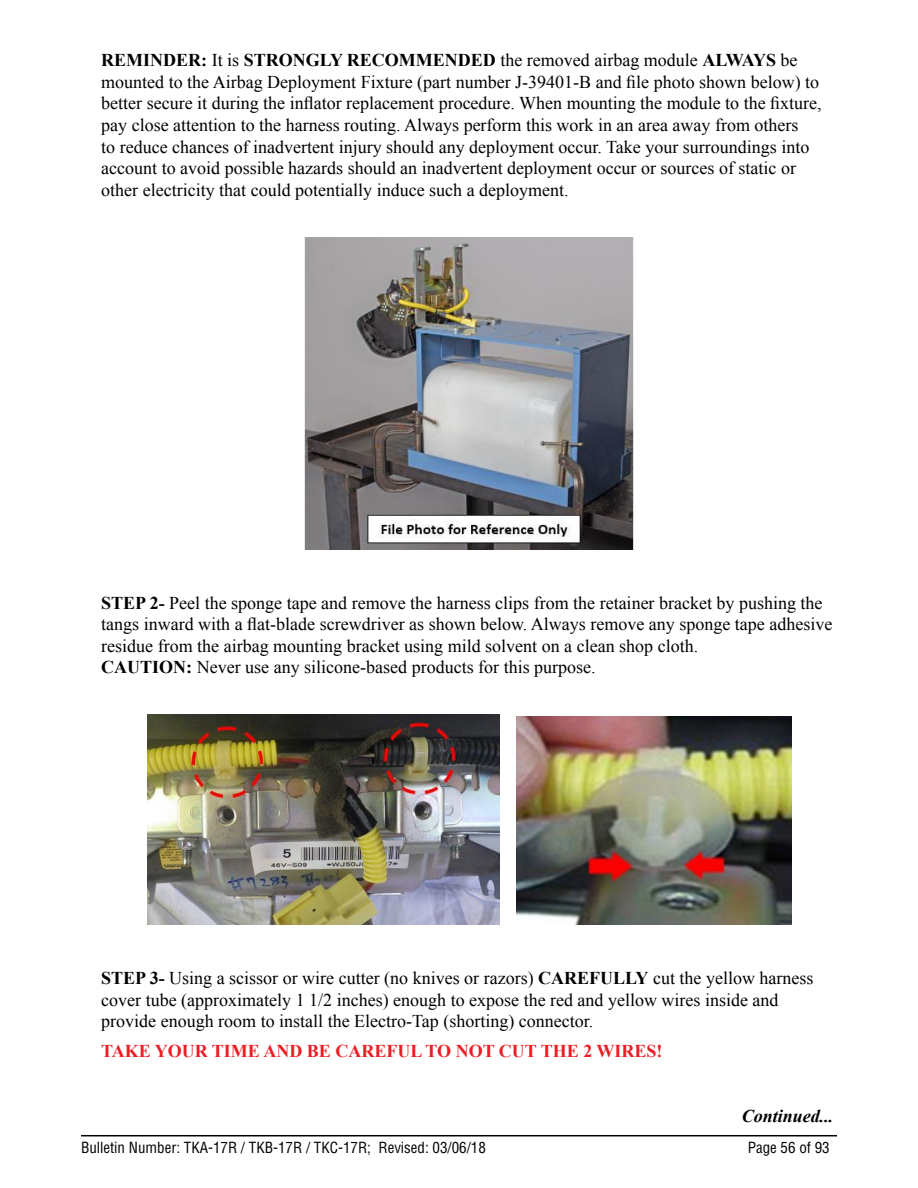
<style>
.page{position:relative;width:918px;height:1188px;background:#fff}
.page>*{position:absolute;margin:0;border:0;box-sizing:border-box;transform-origin:0 0}
.t1{font:18px/21.6px "Times New Roman";color:#000}
.t2{font:700 18px "Times New Roman";color:#ed1d24}
.t3{font:italic 700 18px "Times New Roman";color:#000}
.t4{font:condensed 15px "Helvetica LT Std";color:#000}
.s1{font-weight:700}
</style>
<div class="page">
<hr style="left:81px;top:1135px;width:756px;height:1px;background:#000">
<img style="left:304px;top:237px;width:330px;height:312px">
<img style="left:147px;top:715px;width:353px;height:210px">
<img style="left:517px;top:717px;width:274px;height:208px">
<p class="t1" style="left:101px;top:49px;width:722px"><span class="s1">REMINDER:</span> It is <span class="s1">STRONGLY RECOMMENDED</span> the removed airbag module <span class="s1">ALWAYS</span> be mounted to the Airbag Deployment Fixture (part number J-39401-B and file photo shown below) to better secure it during the inflator replacement procedure. When mounting the module to the fixture, pay close attention to the harness routing. Always perform this work in an area away from others<br>to reduce chances of inadvertent injury should any deployment occur. Take your surroundings into account to avoid possible hazards should an inadvertent deployment occur or sources of static or other electricity that could potentially induce such a deployment.</p>
<p class="t1" style="left:101px;top:592px;width:733px"><span class="s1">STEP 2-</span> Peel the sponge tape and remove the harness clips from the retainer bracket by pushing the tangs inward with a flat-blade screwdriver as shown below. Always remove any sponge tape adhesive residue from the airbag mounting bracket using mild solvent on a clean shop cloth.<br><span class="s1">CAUTION:</span> Never use any silicone-based products for this purpose.</p>
<p class="t1" style="left:101px;top:967px;width:714px"><span class="s1">STEP 3-</span> Using a scissor or wire cutter (no knives or razors) <span class="s1">CAREFULLY</span> cut the yellow harness cover tube (approximately 1 1/2 inches) enough to expose the red and yellow wires inside and provide enough room to install the Electro-Tap (shorting) connector.</p>
<p class="t2" style="left:101px;top:1039px;width:563px">TAKE YOUR TIME AND BE CAREFUL TO NOT CUT THE 2 WIRES!</p>
<p class="t3" style="left:742px;top:1104px;width:93px">Continued...</p>
<p class="t4" style="left:81px;top:1138px;width:406px">Bulletin Number: TKA-17R / TKB-17R / TKC-17R; Revised: 03/06/18</p>
<p class="t4" style="left:748px;top:1138px;width:84px">Page 56 of 93</p>
</div>
